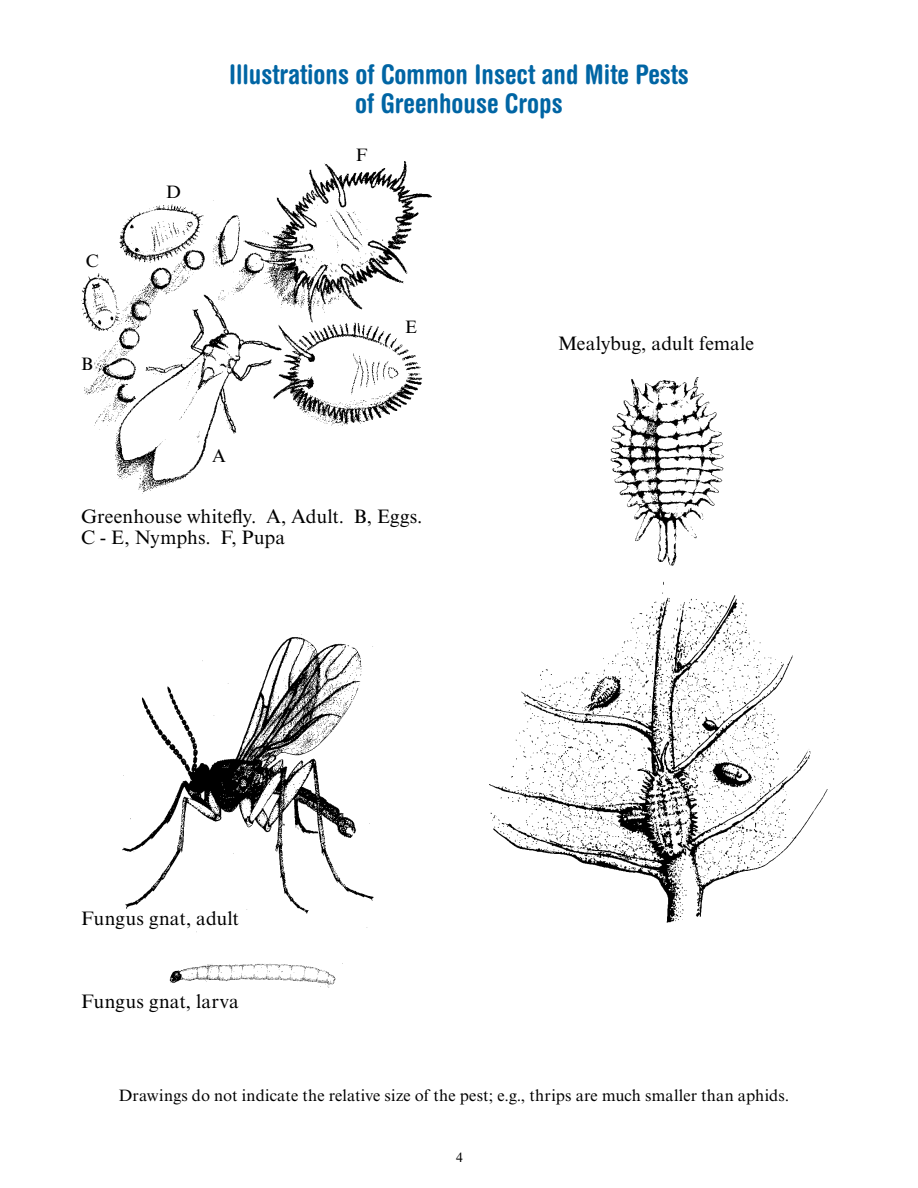
<style>
.page{position:relative;width:918px;height:1188px;background:#fff}
.page>*{position:absolute;margin:0;border:0;box-sizing:border-box;transform-origin:0 0}
.t1{font:700 condensed 27px/28.5px "Helvetica Rounded LT Std";color:#0065a4;text-align:center}
.t2{font:19.5px/21px "Times New Roman MT Std";letter-spacing:.005em;color:#000}
.t3{font:18px "Times New Roman MT Std";color:#000}
.t4{font:16.5px "Times New Roman MT Std";letter-spacing:.01em;color:#000}
.t5{font:13.5px "Times New Roman MT Std";color:#000}
</style>
<div class="page">
<img style="left:81px;top:161px;width:351px;height:331px">
<img style="left:123px;top:634px;width:251px;height:353px">
<img style="left:489px;top:378px;width:338px;height:544px">
<h1 class="t1" style="left:229px;top:60px;width:461px">Illustrations of Common Insect and Mite Pests of Greenhouse Crops</h1>
<p class="t3" style="left:86px;top:251px;width:14px">C</p>
<p class="t3" style="left:81px;top:354px;width:14px">B</p>
<p class="t3" style="left:166px;top:182px;width:16px">D</p>
<p class="t3" style="left:212px;top:446px;width:15px">A</p>
<p class="t3" style="left:356px;top:145px;width:14px">F</p>
<p class="t3" style="left:405px;top:316px;width:14px">E</p>
<p class="t2" style="left:81px;top:506px;width:340px">Greenhouse whitefly. A, Adult. B, Eggs.<br>C - E, Nymphs. F, Pupa</p>
<p class="t2" style="left:558px;top:333px;width:198px">Mealybug, adult female</p>
<p class="t2" style="left:81px;top:908px;width:160px">Fungus gnat, adult</p>
<p class="t2" style="left:81px;top:991px;width:159px">Fungus gnat, larva</p>
<p class="t4" style="left:119px;top:1086px;width:669px">Drawings do not indicate the relative size of the pest; e.g., thrips are much smaller than aphids.</p>
<p class="t5" style="left:456px;top:1149px;width:8px">4</p>
</div>
